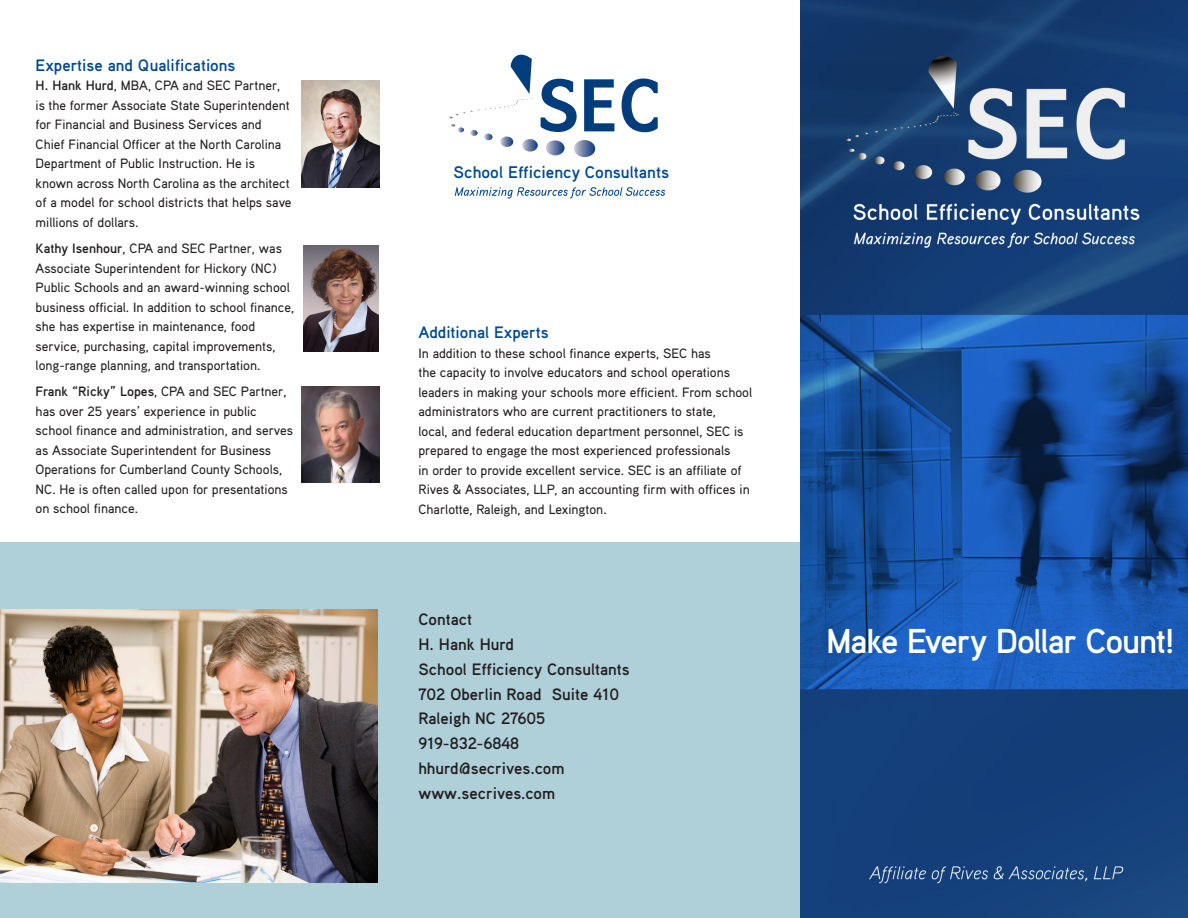
<style>
.page{position:relative;width:1188px;height:918px;background:#fff}
.page>*{position:absolute;margin:0;border:0;box-sizing:border-box;transform-origin:0 0}
.t1{font:700 34.5px "Aaux Pro";letter-spacing:-.035em;color:#fff}
.t2{font:16.8px "Aaux Pro Bold OSF";color:#014990}
.t3{font:700 16.5px/24.8px "Aaux Pro";color:#231f20}
.t4{font:700 16.5px "Aaux Pro";color:#014990}
.t5{font:500 13.5px/19.5px "Aaux Pro";color:#231f20}
.s1{font-weight:700}
</style>
<div class="page">
<div style="left:0;top:542px;width:868px;height:376px;background:#afcfd9"></div>
<img style="left:800px;top:0;width:388px;height:918px">
<svg style="left:541px;top:79px;width:36px;height:53px"></svg>
<svg style="left:584px;top:79px;width:30px;height:52px"></svg>
<svg style="left:622px;top:78px;width:36px;height:54px"></svg>
<svg style="left:449px;top:111px;width:23px;height:7px"></svg>
<svg style="left:451px;top:124px;width:13px;height:8px"></svg>
<svg style="left:470px;top:130px;width:8px;height:6px"></svg>
<svg style="left:484px;top:134px;width:9px;height:6px"></svg>
<svg style="left:500px;top:137px;width:13px;height:10px"></svg>
<svg style="left:522px;top:139px;width:16px;height:13px"></svg>
<svg style="left:546px;top:140px;width:19px;height:16px"></svg>
<svg style="left:574px;top:140px;width:21px;height:17px"></svg>
<svg style="left:485px;top:55px;width:48px;height:55px"></svg>
<svg style="left:455px;top:187px;width:210px;height:12px"></svg>
<img style="left:0;top:609px;width:378px;height:274px">
<img style="left:302px;top:81px;width:77px;height:106px">
<img style="left:303px;top:245px;width:76px;height:106px">
<img style="left:302px;top:387px;width:77px;height:96px">
<p class="t4" style="left:36px;top:55px;width:201px">Expertise and Qualifications</p>
<p class="t5" style="left:36px;top:76px;width:258px"><span class="s1">H. Hank Hurd</span>, MBA, CPA and SEC Partner, is the former Associate State Superintendent for Financial and Business Services and Chief Financial Officer at the North Carolina Department of Public Instruction. He is known across North Carolina as the architect of a model for school districts that helps save millions of dollars.</p>
<p class="t5" style="left:36px;top:238px;width:260px"><span class="s1">Kathy Isenhour</span>, CPA and SEC Partner, was Associate Superintendent for Hickory (NC)<br>Public Schools and an award-winning school business official. In addition to school finance, she has expertise in maintenance, food service, purchasing, capital improvements, long-range planning, and transportation.</p>
<p class="t5" style="left:36px;top:382px;width:259px"><span class="s1">Frank “Ricky” Lopes</span>, CPA and SEC Partner, has over 25 years’ experience in public school finance and administration, and serves as Associate Superintendent for Business Operations for Cumberland County Schools, NC. He is often called upon for presentations on school finance.</p>
<p class="t2" style="left:454px;top:161px;width:217px">School Efficiency Consultants</p>
<p class="t4" style="left:418px;top:322px;width:132px">Additional Experts</p>
<p class="t5" style="left:418px;top:343px;width:335px">In addition to these school finance experts, SEC has<br>the capacity to involve educators and school operations leaders in making your schools more efficient. From school administrators who are current practitioners to state,<br>local, and federal education department personnel, SEC is prepared to engage the most experienced professionals<br>in order to provide excellent service. SEC is an affiliate of Rives &amp; Associates, LLP, an accounting firm with offices in Charlotte, Raleigh, and Lexington.</p>
<p class="t3" style="left:418px;top:607px;width:213px">Contact<br>H. Hank Hurd<br>School Efficiency Consultants<br>702 Oberlin Road Suite 410<br>Raleigh NC 27605<br>919-832-6848 hhurd@secrives.com www.secrives.com</p>
<h1 class="t1" style="left:826px;top:619px;width:350px">Make Every Dollar Count!</h1>
</div>
